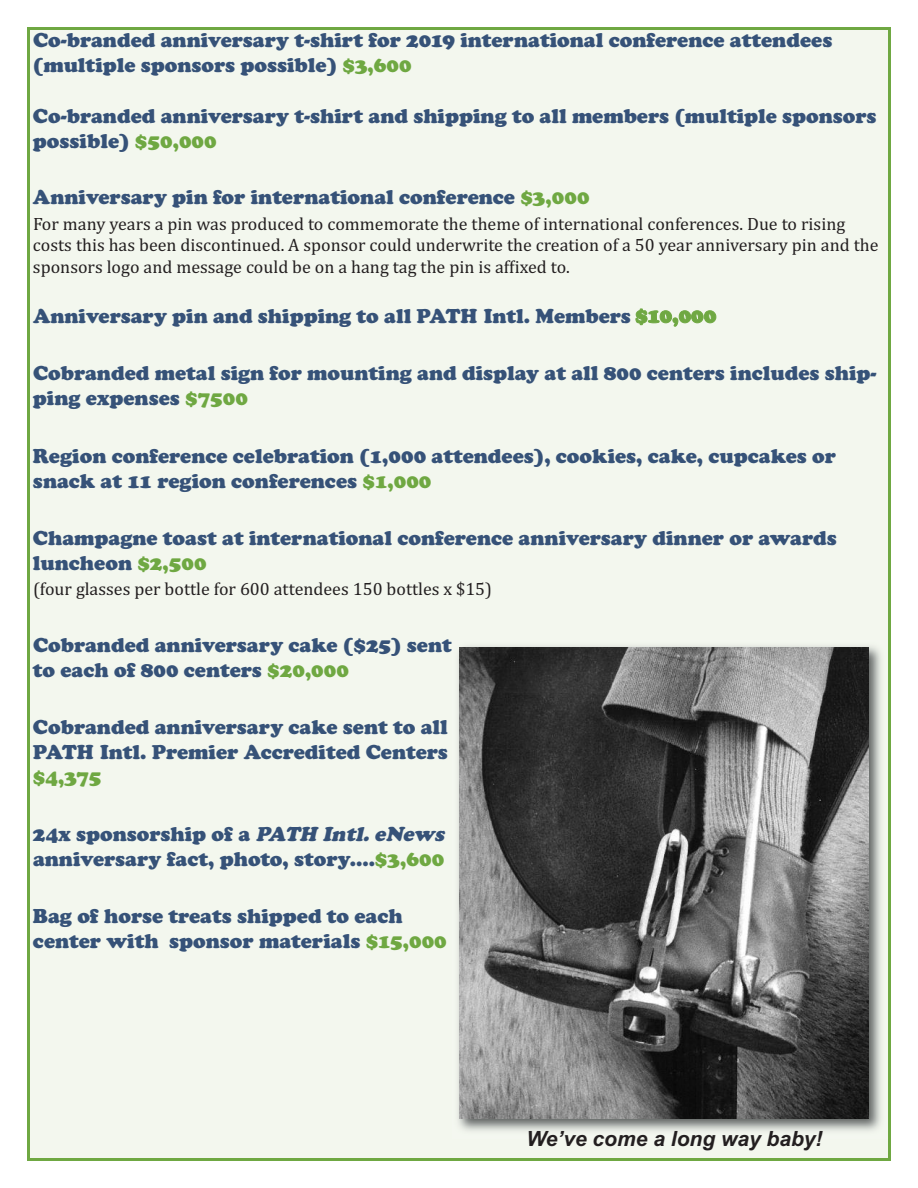
<style>
.page{position:relative;width:918px;height:1188px;background:#fff}
.page>*{position:absolute;margin:0;border:0;box-sizing:border-box;transform-origin:0 0}
.t1{font:900 21px/25.2px "Cooper";color:#365278}
.t2{font:italic 700 21px "Arial";color:#231f20}
.t3{font:900 21px "Cooper";color:#6fa842}
.t4{font:18px/21.6px "Cambria";color:#231f20}
.s1{color:#6fa842}
.s2{font-style:italic}
</style>
<div class="page">
<div style="left:30px;top:30px;width:858px;height:1128px;background:#f3f7ee"></div>
<img style="left:458px;top:640px;width:431px;height:498px">
<img style="left:459px;top:647px;width:410px;height:472px">
<p class="t1" style="left:33px;top:27px;width:801px">Co-branded anniversary t-shirt for 2019 international conference attendees (multiple sponsors possible) <span class="s1">$3,600</span></p>
<p class="t1" style="left:33px;top:103px;width:845px">Co-branded anniversary t-shirt and shipping to all members (multiple sponsors possible) <span class="s1">$50,000</span></p>
<p class="t1" style="left:33px;top:185px;width:558px">Anniversary pin for international conference <span class="s1">$3,000</span></p>
<p class="t4" style="left:33px;top:212px;width:847px">For many years a pin was produced to commemorate the theme of international conferences. Due to rising costs this has been discontinued. A sponsor could underwrite the creation of a 50 year anniversary pin and the sponsors logo and message could be on a hang tag the pin is affixed to.</p>
<p class="t1" style="left:33px;top:303px;width:685px">Anniversary pin and shipping to all PATH Intl. Members <span class="s1">$10,000</span></p>
<p class="t1" style="left:33px;top:360px;width:845px">Cobranded metal sign for mounting and display at all 800 centers includes ship&shy;ping expenses <span class="s1">$7500</span></p>
<p class="t1" style="left:33px;top:443px;width:805px">Region conference celebration (1,000 attendees), cookies, cake, cupcakes or snack at 11 region conferences <span class="s1">$1,000</span></p>
<p class="t1" style="left:33px;top:525px;width:805px">Champagne toast at international conference anniversary dinner or awards luncheon <span class="s1">$2,500</span></p>
<p class="t4" style="left:33px;top:578px;width:461px">(four glasses per bottle for 600 attendees 150 bottles x $15)</p>
<p class="t1" style="left:33px;top:632px;width:420px">Cobranded anniversary cake ($25) sent to each of 800 centers <span class="s1">$20,000</span></p>
<p class="t1" style="left:33px;top:714px;width:416px">Cobranded anniversary cake sent to all<br>PATH Intl. Premier Accredited Centers</p>
<p class="t3" style="left:33px;top:765px;width:70px">$4,375</p>
<p class="t1" style="left:33px;top:821px;width:418px">24x sponsorship of a <span class="s2">PATHIntl.eNews </span>anniversary fact, photo, story....<span class="s1">$3,600</span></p>
<p class="t1" style="left:33px;top:903px;width:415px">Bag of horse treats shipped to each center with sponsor materials <span class="s1">$15,000</span></p>
<p class="t2" style="left:526px;top:1127px;width:298px">We’ve come a long way baby!</p>
</div>
